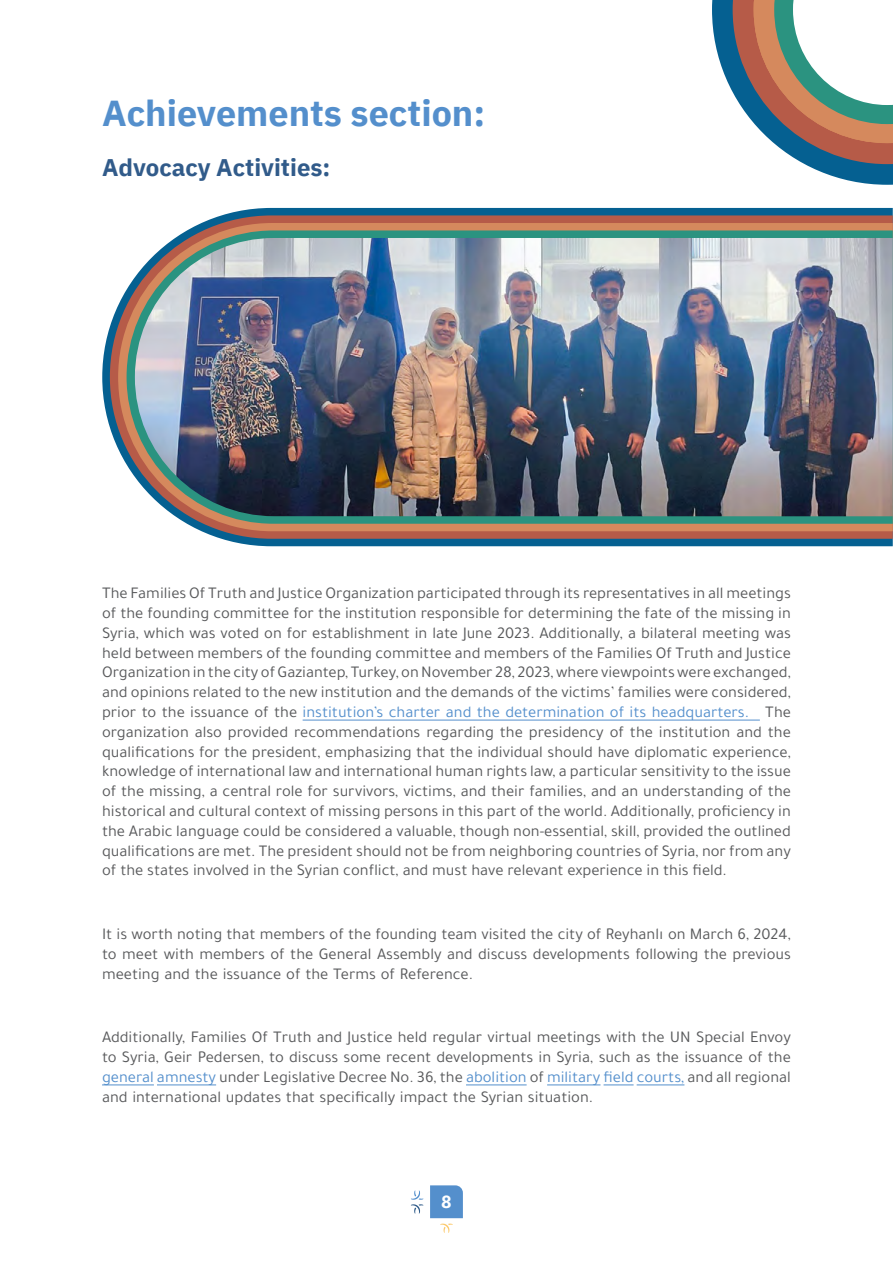
<style>
.page{position:relative;width:893px;height:1263px;background:#fff}
.page>*{position:absolute;margin:0;border:0;box-sizing:border-box;transform-origin:0 0}
.t1{font:700 36px "IBM Plex Sans Arabic";color:#548fcc}
.t2{font:700 24px "IBM Plex Sans Arabic";color:#315b8a}
.t3{font:700 19.5px "Tajawal";color:#fff}
.t4{font:16.5px/19.8px "Tajawal";color:#58595b;text-align:justify}
.s1{color:#548fcc}
</style>
<div class="page">
<svg style="left:430px;top:1185px;width:33px;height:48px"></svg>
<svg style="left:411px;top:1190px;width:12px;height:23px"></svg>
<hr style="left:303px;top:720px;width:457px;height:1px;background:#548fcc">
<hr style="left:102px;top:1084px;width:52px;height:1px;background:#548fcc">
<hr style="left:157px;top:1084px;width:59px;height:1px;background:#548fcc">
<hr style="left:466px;top:1084px;width:61px;height:1px;background:#548fcc">
<hr style="left:547px;top:1084px;width:53px;height:1px;background:#548fcc">
<hr style="left:604px;top:1084px;width:30px;height:1px;background:#548fcc">
<hr style="left:637px;top:1084px;width:47px;height:1px;background:#548fcc">
<svg style="left:712px;top:0;width:181px;height:185px"></svg>
<svg style="left:102px;top:208px;width:791px;height:338px;fill:#056091"></svg>
<svg style="left:110px;top:215px;width:783px;height:324px;fill:#b65b48"></svg>
<svg style="left:118px;top:223px;width:775px;height:308px;fill:#d5895d"></svg>
<svg style="left:127px;top:230px;width:766px;height:294px;background:#569988"></svg>
<img style="left:135px;top:238px;width:758px;height:278px">
<h1 class="t1" style="left:102px;top:93px;width:385px">Achievements section:</h1>
<h2 class="t2" style="left:102px;top:153px;width:230px">Advocacy Activities:</h2>
<p class="t4" style="left:102px;top:583px;width:690px;text-align:right">The Families Of Truth and Justice Organization participated through its representatives in all meetings of the founding committee for the institution responsible for determining the fate of the missing in Syria, which was voted on for establishment in late June 2023. Additionally a, bilateral meeting was held between members of the founding committee and members of the Families Of Truth and Justice OrganizationinthecityofGaziantep,Turkey,onNovember28,2023,whereviewpointswereexchanged, and opinions related to the new institution and the demands of the victims’ families were considered, The</p>
<p class="t4" style="left:102px;top:702px;width:690px;text-align:left">prior to the issuance of the <span class="s1">institutions’ charter and the determination of its headquarters. </span>organization also provided recommendations regarding the presidency of the institution and the qualifications for the president, emphasizing that the individual should have diplomatic experience, knowledge of international law and international human rights law a, particular sensitivity to the issue of the missing a, central role for survivors, victims, and their families, and an understanding of the historical and cultural context of missing persons in this part of the world. Additionally, proficiency in the Arabic language could be considered a valuable, though non-essential, skill, provided the outlined qualifications are met. The president should not be from neighboring countries of Syria, nor from any of the states involved in the Syrian conflict, and must have relevant experience in this field.</p>
<p class="t4" style="left:102px;top:924px;width:690px">It is worth noting that members of the founding team visited the city of Reyhanlı on March 6, 2024, to meet with members of the General Assembly and discuss developments following the previous meeting and the issuance of the Terms of Reference.</p>
<p class="t4" style="left:102px;top:1027px;width:690px">Additionally, Families Of Truth and Justice held regular virtual meetings with the UN Special Envoy to Syria, Geir Pedersen, to discuss some recent developments in Syria, such as the issuance of the <span class="s1">general amnesty</span> under Legislative Decree No. 36, the <span class="s1">abolition</span> of <span class="s1">military field courts,</span> and all regional and international updates that specifically impact the Syrian situation.</p>
<p class="t3" style="left:441px;top:1187px;width:12px">8</p>
</div>
